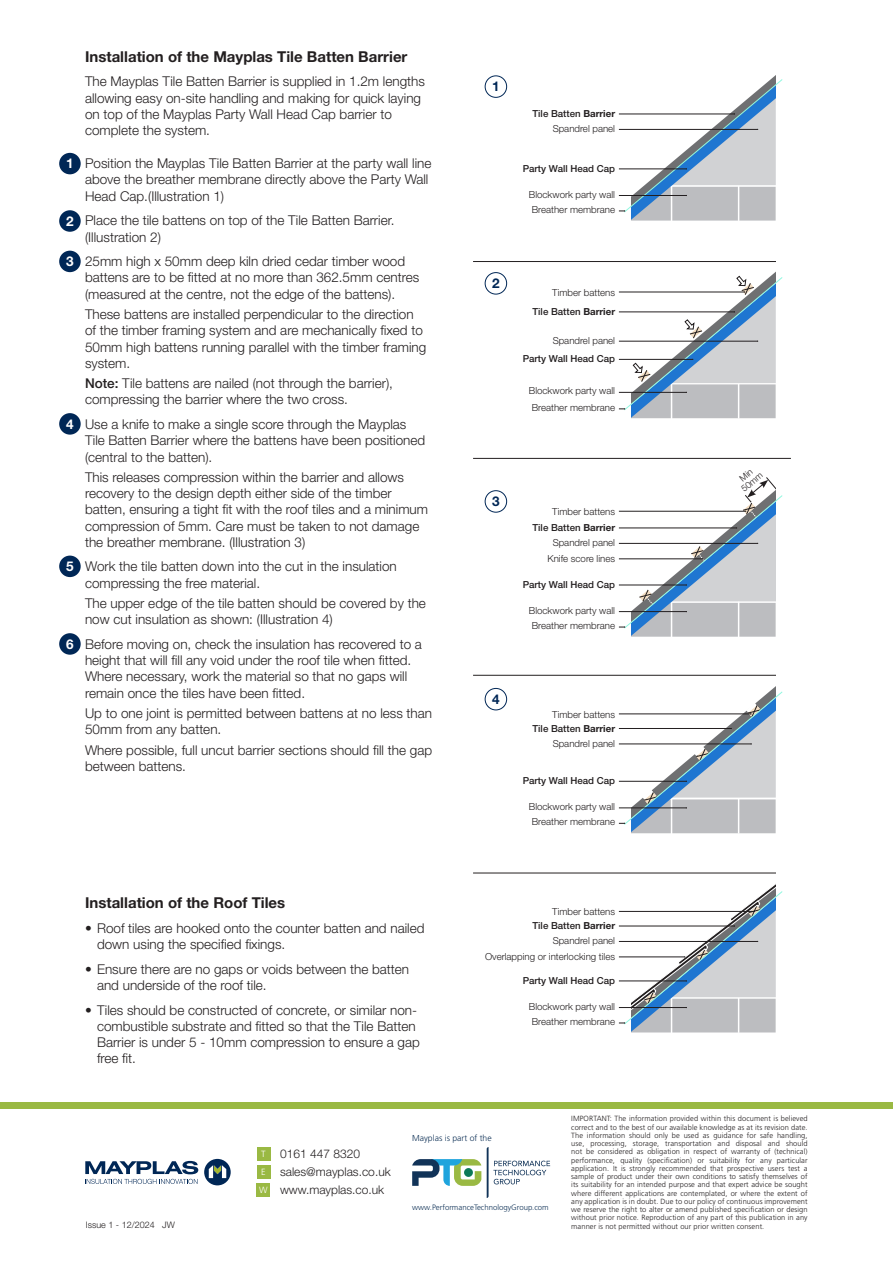
<style>
.page{position:relative;width:893px;height:1263px;background:#fff}
.page>*{position:absolute;margin:0;border:0;box-sizing:border-box;transform-origin:0 0}
.t1{font:700 15px "Helvetica Neue LT Pro";color:#231f20}
.t2{font:300 13.5px/16.2px "Helvetica Neue LT Pro";color:#231f20}
.t3{font:700 13.5px "Helvetica Neue LT Pro";color:#fff}
.t4{font:700 13.5px "Helvetica Neue LT Pro";color:#002756}
.t5{font:300 12px "Helvetica Neue LT Pro";color:#231f20}
.t6{font:300 9.75px "Helvetica Neue LT Pro";color:#231f20}
.t7{font:500 9.75px "Helvetica Neue LT Pro";color:#231f20}
.t8{font:300 9px/9px "Helvetica Neue LT Pro";color:#231f20;text-align:center}
.t9{font:300 9px "Frutiger";color:#fff}
.t10{font:300 8.55px "Frutiger";color:#113358}
.t11{font:300 7.8px "Frutiger";color:#113358}
.t12{font:300 7.5px/8.2px "Frutiger";letter-spacing:.01em;color:#231f20;text-align:justify}
.s1{font-weight:500}
.s2{font-weight:700}
</style>
<div class="page">
<div style="left:0;top:1102px;width:893px;height:7px;background:#9ab943"></div>
<div style="left:257px;top:1147px;width:13px;height:14px;background:#9ab943"></div>
<div style="left:257px;top:1165px;width:13px;height:14px;background:#9ab943"></div>
<div style="left:257px;top:1183px;width:13px;height:14px;background:#9ab943"></div>
<svg style="left:487px;top:1147px;width:63px;height:51px"></svg>
<svg style="left:412px;top:1159px;width:69px;height:27px"></svg>
<svg style="left:204px;top:1159px;width:27px;height:26px"></svg>
<svg style="left:85px;top:1161px;width:113px;height:23px"></svg>
<div style="left:59px;top:153px;width:22px;height:21px;background:#002756;border-radius:50%"></div>
<div style="left:59px;top:210px;width:22px;height:22px;background:#002756;border-radius:50%"></div>
<div style="left:59px;top:251px;width:22px;height:21px;background:#002756;border-radius:50%"></div>
<div style="left:59px;top:413px;width:22px;height:22px;background:#002756;border-radius:50%"></div>
<div style="left:59px;top:556px;width:22px;height:21px;background:#002756;border-radius:50%"></div>
<div style="left:59px;top:633px;width:22px;height:22px;background:#002756;border-radius:50%"></div>
<div style="left:485px;top:75px;width:22px;height:23px;border:1px solid #002756;border-radius:50%"></div>
<div style="left:485px;top:272px;width:22px;height:22px;border:1px solid #002756;border-radius:50%"></div>
<div style="left:485px;top:490px;width:22px;height:23px;border:1px solid #002756;border-radius:50%"></div>
<div style="left:485px;top:688px;width:22px;height:22px;border:1px solid #002756;border-radius:50%"></div>
<hr style="left:473px;top:261px;width:318px;height:1px;background:#231f20">
<hr style="left:473px;top:675px;width:318px;height:1px;background:#231f20">
<hr style="left:473px;top:873px;width:318px;height:1px;background:#231f20">
<hr style="left:473px;top:458px;width:318px;height:1px;background:#231f20">
<svg style="left:574px;top:872px;width:217px;height:161px"></svg>
<svg style="left:618px;top:75px;width:165px;height:146px"></svg>
<div style="left:776px;top:241px;width:38px;height:180px;background:#fff"></div>
<svg style="left:618px;top:271px;width:165px;height:148px"></svg>
<div style="left:776px;top:655px;width:38px;height:180px;background:#fff"></div>
<svg style="left:618px;top:686px;width:165px;height:148px"></svg>
<svg style="left:618px;top:477px;width:165px;height:160px"></svg>
<p class="t3" style="left:66px;top:155px;width:9px">1</p>
<p class="t3" style="left:66px;top:213px;width:9px">2</p>
<p class="t3" style="left:66px;top:253px;width:9px">3</p>
<p class="t3" style="left:66px;top:415px;width:9px">4</p>
<p class="t3" style="left:66px;top:558px;width:9px">5</p>
<p class="t3" style="left:66px;top:636px;width:9px">6</p>
<p class="t1" style="left:85px;top:47px;width:324px">Installation of the Mayplas Tile Batten Barrier</p>
<p class="t2" style="left:85px;top:73px;width:341px">The Mayplas Tile Batten Barrier is supplied in 1.2m lengths allowing easy on-site handling and making for quick laying on top of the Mayplas Party Wall Head Cap barrier to complete the system.</p>
<p class="t2" style="left:85px;top:155px;width:348px">Position the Mayplas Tile Batten Barrier at the party wall line above the breather membrane directly above the Party Wall<br>Head Cap.(Illustration 1)</p>
<p class="t2" style="left:85px;top:212px;width:311px">Place the tile battens on top of the Tile Batten Barrier.</p>
<p class="t2" style="left:85px;top:228px;width:78px">(Illustration 2)</p>
<p class="t2" style="left:85px;top:253px;width:336px">25mm high x 50mm deep kiln dried cedar timber wood battens are to be fitted at no more than 362.5mm centres (measured at the centre, not the edge of the battens).</p>
<p class="t2" style="left:85px;top:306px;width:343px">These battens are installed perpendicular to the direction of the timber framing system and are mechanically fixed to 50mm high battens running parallel with the timber framing system.</p>
<p class="t2" style="left:85px;top:375px;width:309px"><span class="s1">Note:</span> Tile battens are nailed (not through the barrier), compressing the barrier where the two cross.</p>
<p class="t2" style="left:85px;top:416px;width:342px">Use a knife to make a single score through the Mayplas<br>Tile Batten Barrier where the battens have been positioned (central to the batten).</p>
<p class="t2" style="left:85px;top:469px;width:345px">This releases compression within the barrier and allows recovery to the design depth either side of the timber batten, ensuring a tight fit with the roof tiles and a minimum compression of 5mm. Care must be taken to not damage the breather membrane. (Illustration 3)</p>
<p class="t2" style="left:85px;top:558px;width:313px">Work the tile batten down into the cut in the insulation compressing the free material.</p>
<p class="t2" style="left:85px;top:595px;width:342px">The upper edge of the tile batten should be covered by the now cut insulation as shown: (Illustration 4)</p>
<p class="t2" style="left:85px;top:636px;width:338px">Before moving on, check the insulation has recovered to a height that will fill any void under the roof tile when fitted.<br>Where necessary, work the material so that no gaps will remain once the tiles have been fitted.</p>
<p class="t2" style="left:85px;top:705px;width:349px">Up to one joint is permitted between battens at no less than<br>50mm from any batten.</p>
<p class="t2" style="left:85px;top:741px;width:349px">Where possible, full uncut barrier sections should fill the gap between battens.</p>
<p class="t4" style="left:492px;top:78px;width:9px">1</p>
<p class="t7" style="left:533px;top:108px;width:84px">Tile Batten <span class="s2">Barrier</span></p>
<p class="t6" style="left:553px;top:123px;width:64px">Spandrel panel</p>
<p class="t7" style="left:523px;top:163px;width:94px">Party Wall Head Cap</p>
<p class="t6" style="left:529px;top:188px;width:88px">Blockwork party wall</p>
<p class="t6" style="left:532px;top:204px;width:85px">Breather membrane</p>
<p class="t4" style="left:492px;top:275px;width:9px">2</p>
<p class="t6" style="left:552px;top:286px;width:65px">Timber battens</p>
<p class="t7" style="left:533px;top:306px;width:84px">Tile Batten <span class="s2">Barrier</span></p>
<p class="t6" style="left:553px;top:334px;width:64px">Spandrel panel</p>
<p class="t7" style="left:523px;top:353px;width:94px">Party Wall Head Cap</p>
<p class="t6" style="left:529px;top:385px;width:88px">Blockwork party wall</p>
<p class="t6" style="left:532px;top:402px;width:85px">Breather membrane</p>
<p class="t4" style="left:492px;top:493px;width:9px">3</p>
<p class="t6" style="left:552px;top:505px;width:65px">Timber battens</p>
<p class="t7" style="left:533px;top:522px;width:84px">Tile Batten <span class="s2">Barrier</span></p>
<p class="t6" style="left:553px;top:537px;width:64px">Spandrel panel</p>
<p class="t6" style="left:547px;top:552px;width:69px">Knife score lines</p>
<p class="t7" style="left:523px;top:579px;width:94px">Party Wall Head Cap</p>
<p class="t6" style="left:529px;top:604px;width:88px">Blockwork party wall</p>
<p class="t6" style="left:532px;top:620px;width:85px">Breather membrane</p>
<p class="t4" style="left:492px;top:691px;width:9px">4</p>
<p class="t6" style="left:552px;top:708px;width:65px">Timber battens</p>
<p class="t7" style="left:533px;top:722px;width:84px">Tile Batten <span class="s2">Barrier</span></p>
<p class="t6" style="left:553px;top:737px;width:64px">Spandrel panel</p>
<p class="t7" style="left:523px;top:775px;width:94px">Party Wall Head Cap</p>
<p class="t6" style="left:529px;top:800px;width:88px">Blockwork party wall</p>
<p class="t6" style="left:532px;top:816px;width:85px">Breather membrane</p>
<p class="t8" style="left:734px;top:479px;width:27px;rotate:-40deg">Min<br>50mm</p>
<p class="t1" style="left:85px;top:893px;width:202px">Installation of the Roof Tiles</p>
<p class="t2" style="left:97px;top:919px;width:329px;text-indent:-12px">• Roof tiles are hooked onto the counter batten and nailed down using the specified fixings.</p>
<p class="t2" style="left:97px;top:960px;width:314px;text-indent:-12px">• Ensure there are no gaps or voids between the batten and underside of the roof tile.</p>
<p class="t2" style="left:97px;top:1001px;width:324px;text-indent:-12px">• Tiles should be constructed of concrete, or similar non&shy;combustible substrate and fitted so that the Tile Batten Barrier is under 5 - 10mm compression to ensure a gap free fit.</p>
<p class="t6" style="left:552px;top:906px;width:65px">Timber battens</p>
<p class="t7" style="left:533px;top:920px;width:84px">Tile Batten <span class="s2">Barrier</span></p>
<p class="t6" style="left:553px;top:935px;width:64px">Spandrel panel</p>
<p class="t6" style="left:485px;top:950px;width:132px">Overlapping or interlocking tiles</p>
<p class="t7" style="left:523px;top:974px;width:94px">Party Wall Head Cap</p>
<p class="t6" style="left:529px;top:1000px;width:88px">Blockwork party wall</p>
<p class="t6" style="left:532px;top:1016px;width:85px">Breather membrane</p>
<p class="t8" style="left:86px;top:1220px;width:91px">Issue 1 - 12/2024 JW</p>
<p class="t9" style="left:261px;top:1149px;width:6px">T</p>
<p class="t9" style="left:261px;top:1167px;width:6px">E</p>
<p class="t9" style="left:259px;top:1185px;width:10px">W</p>
<p class="t5" style="left:280px;top:1146px;width:82px">0161 447 8320</p>
<p class="t5" style="left:280px;top:1164px;width:112px">sales@mayplas.co.uk</p>
<p class="t5" style="left:280px;top:1182px;width:106px">www.mayplas.co.uk</p>
<p class="t10" style="left:412px;top:1133px;width:81px">Mayplas is part of the</p>
<p class="t11" style="left:412px;top:1203px;width:138px">www.PerformanceTechnologyGroup.com</p>
<p class="t12" style="left:571px;top:1114px;width:238px">IMPORTANT: The information provided within this document is believed correct and to the best of our available knowledge as at its revision date.<br>The information should only be used as guidance for safe handling, use, processing, storage, transportation and disposal and should not be considered as obligation in respect of warranty of (technical) performance, quality (specification) or suitability for any particular application. It is strongly recommended that prospective users test a sample of product under their own conditions to satisfy themselves of its suitability for an intended purpose and that expert advice be sought where different applications are contemplated, or where the extent of any application is in doubt. Due to our policy of continuous improvement we reserve the right to alter or amend published specification or design without prior notice. Reproduction of any part of this publication in any manner is not permitted without our prior written consent.</p>
</div>
